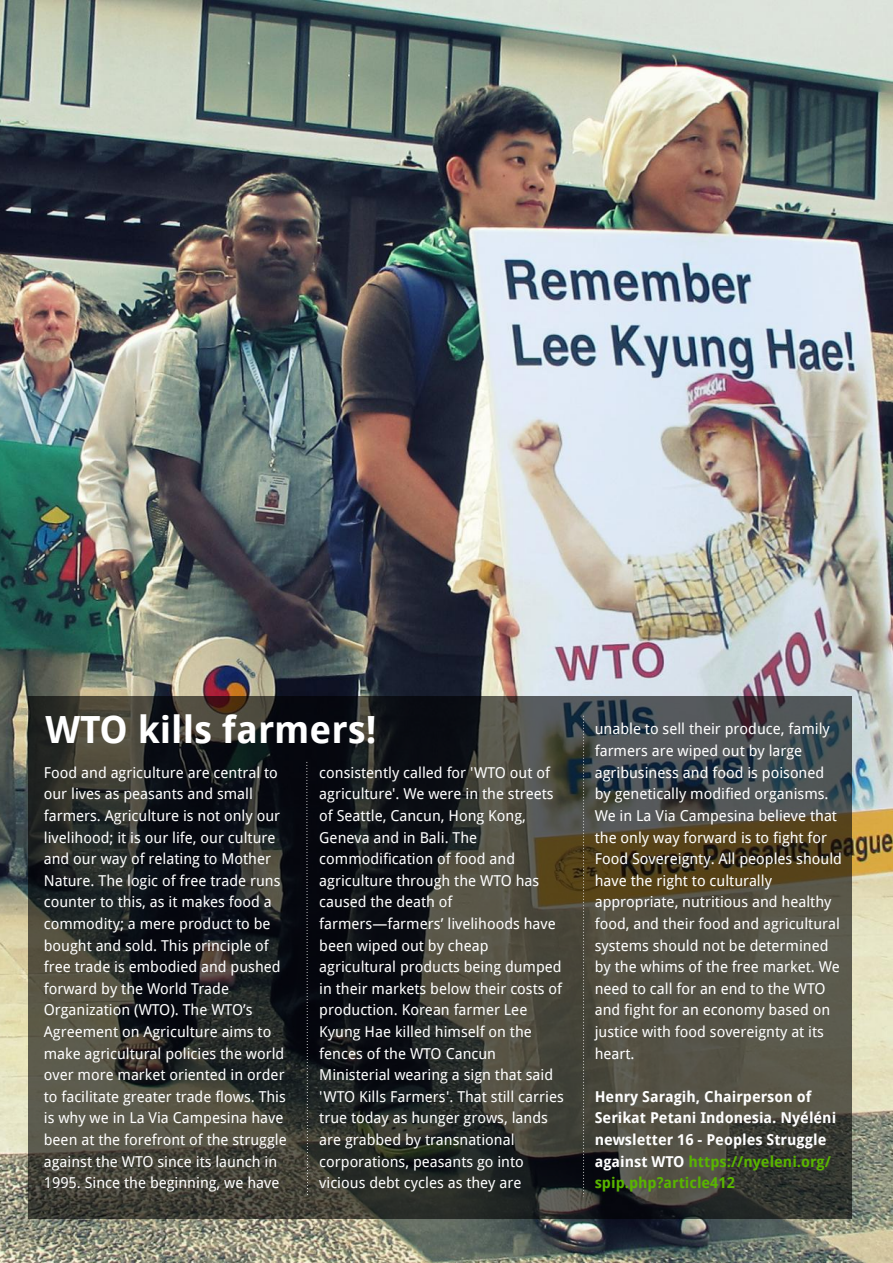
<style>
.page{position:relative;width:893px;height:1263px;background:#fff}
.page>*{position:absolute;margin:0;border:0;box-sizing:border-box;transform-origin:0 0}
.t1{font:700 37.5px "Droid Sans";color:#fff}
.t2{font:15px/21.6px "Droid Sans";color:#fff}
.t3{font:700 15px/21.6px "Droid Sans";color:#fff}
.s1{color:#59b500}
</style>
<div class="page">
<img style="left:0;top:0;width:893px;height:1263px">
<div style="left:28px;top:697px;width:824px;height:522px;background:#000;opacity:.6"></div>
<svg style="left:306px;top:761px;width:2px;height:436px"></svg>
<svg style="left:583px;top:716px;width:1px;height:480px"></svg>
<h1 class="t1" style="left:45px;top:708px;width:333px">WTO kills farmers!</h1>
<p class="t2" style="left:44px;top:762px;width:244px">Food and agriculture are central to our lives as peasants and small farmers. Agriculture is not only our livelihood; it is our life, our culture and our way of relating to Mother Nature. The logic of free trade runs counter to this, as it makes food a commodity; a mere product to be bought and sold. This principle of free trade is embodied and pushed forward by the World Trade Organization (WTO). The WTO’s Agreement on Agriculture aims to make agricultural policies the world over more market oriented in order to facilitate greater trade flows. This is why we in La Via Campesina have been at the forefront of the struggle against the WTO since its launch in 1995. Since the beginning, we have</p>
<p class="t2" style="left:319px;top:762px;width:246px">consistently called for 'WTO out of agriculture'. We were in the streets of Seattle, Cancun, Hong Kong,<br>Geneva and in Bali. The commodification of food and agriculture through the WTO has caused the death of farmers—farmers’ livelihoods have been wiped out by cheap agricultural products being dumped in their markets below their costs of production. Korean farmer Lee<br>Kyung Hae killed himself on the fences of the WTO Cancun<br>Ministerial wearing a sign that said 'WTO Kills Farmers'. That still carries true today as hunger grows, lands are grabbed by transnational corporations, peasants go into vicious debt cycles as they are</p>
<p class="t2" style="left:595px;top:718px;width:249px">unable to sell their produce, family farmers are wiped out by large agribusiness and food is poisoned by genetically modified organisms.<br>We in La Via Campesina believe that the only way forward is to fight for<br>Food Sovereignty. All peoples should have the right to culturally appropriate, nutritious and healthy food, and their food and agricultural systems should not be determined by the whims of the free market. We need to call for an end to the WTO and fight for an economy based on justice with food sovereignty at its heart.</p>
<p class="t3" style="left:595px;top:1086px;width:243px">Henry Saragih, Chairperson of<br>Serikat Petani Indonesia. Nyéléni newsletter 16 - Peoples Struggle against WTO <span class="s1">https://nyeleni.org/ spip.php?article412</span></p>
</div>
